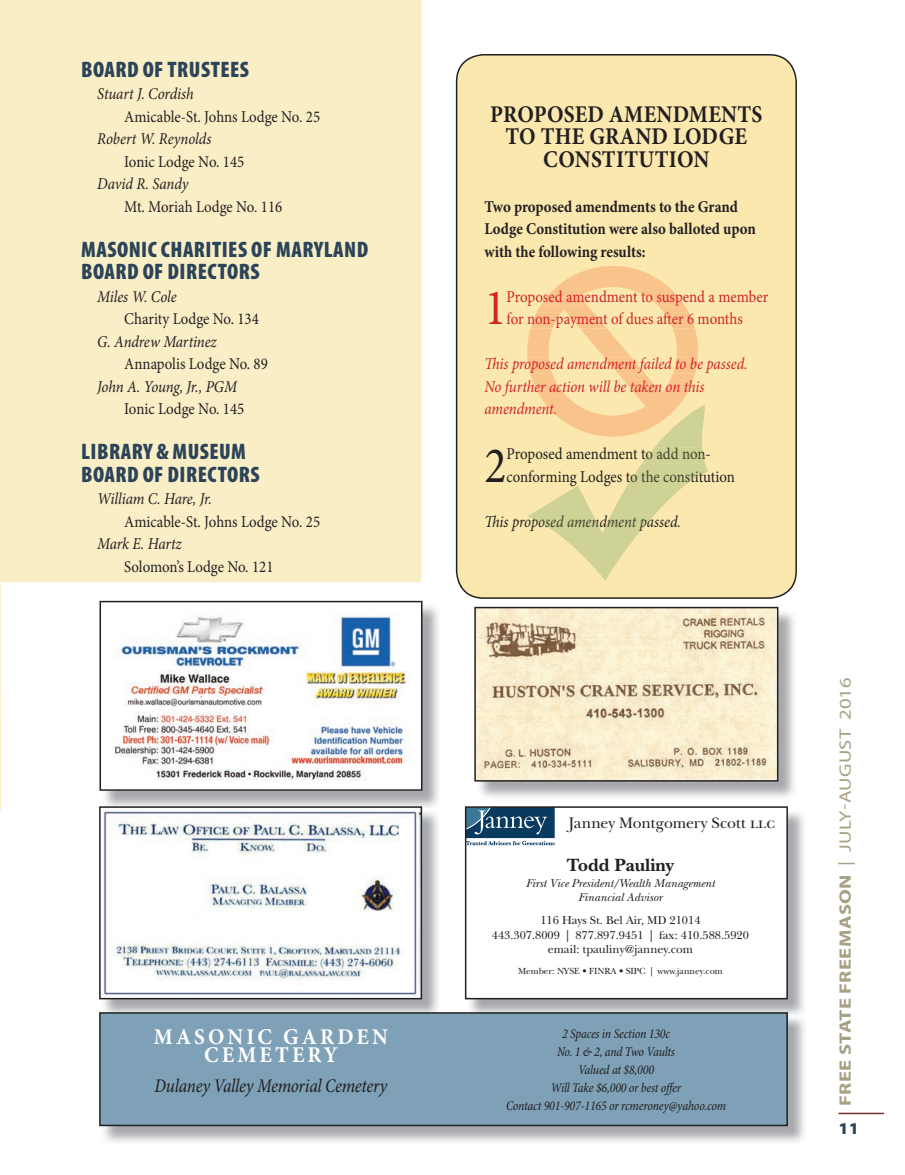
<style>
.page{position:relative;width:905px;height:1175px;background:#fff}
.page>*{position:absolute;margin:0;border:0;box-sizing:border-box;transform-origin:0 0}
.t1{font:51.15px "Minion Pro";color:#d1232a;scale:.9 1}
.t2{font:51.15px "Minion Pro";color:#231f20;scale:.9 1}
.t3{font:700 24px/22.5px "Minion Pro";letter-spacing:.01em;color:#231f20;text-align:center;scale:.9 1}
.t4{font:900 condensed 22.5px/22.5px "Myriad Pro";letter-spacing:.02em;color:#2b4459}
.t5{font:700 22.5px/18px "Minion Pro";letter-spacing:.15em;color:#fff;text-align:center;scale:.95 1}
.t6{font:italic condensed 19.5px "Minion Pro";letter-spacing:-.015em;color:#231f20;scale:.95 1}
.t7{font:700 18.45px "New Baskerville Std";color:#231f20}
.t8{font:16.5px "Minion Pro";color:#231f20;scale:.9 1}
.t9{font:italic 16.5px "Minion Pro";letter-spacing:-.01em;color:#231f20;scale:.9 1}
.t10{font:700 16.5px/22.5px "Minion Pro";color:#231f20;scale:.9 1}
.t11{font:italic 16.5px/22.5px "Minion Pro";letter-spacing:-.005em;color:#d72129;scale:.9 1}
.t12{font:16.5px/22.5px "Minion Pro";letter-spacing:-.005em;color:#d72129;scale:.9 1}
.t13{font:16.5px/22.5px "Minion Pro";letter-spacing:-.005em;color:#42442c;scale:.9 1}
.t14{font:700 16.5px "Myriad Pro";letter-spacing:.02em;color:#a6a085;scale:1.25 1}
.t15{font:italic 16.5px "Minion Pro";letter-spacing:-.005em;color:#42442c;scale:.9 1}
.t16{font:900 semi-expanded 16.5px "Myriad Pro";color:#2b4459}
.t17{font:15.9px "New Baskerville Std";letter-spacing:-.01em;color:#231f20}
.t18{font:italic condensed 13.5px/18px "Minion Pro";letter-spacing:-.015em;color:#231f20;text-align:center;scale:.95 1}
.t19{font:11.85px/14.2px "New Baskerville Std";color:#231f20;text-align:center}
.t20{font:italic 11.85px/13.2px "New Baskerville Std";color:#231f20;text-align:center}
.t21{font:9.3px "New Baskerville Std";color:#231f20}
.s1{font-weight:400}
</style>
<div class="page">
<hr style="left:838px;top:1112px;width:45px;height:2px;background:#702d2e">
<svg style="left:0;top:0;width:421px;height:810px;fill:#faeec6"></svg>
<div style="left:456px;top:54px;width:341px;height:545px;background:#fae8af"></div>
<svg style="left:527px;top:266px;width:181px;height:314px"></svg>
<img style="left:101px;top:603px;width:337px;height:409px">
<img style="left:102px;top:604px;width:317px;height:183px">
<div style="left:99px;top:601px;width:323px;height:189px;border:2px solid #231f20"></div>
<img style="left:476px;top:609px;width:318px;height:188px">
<img style="left:477px;top:610px;width:298px;height:168px">
<div style="left:474px;top:607px;width:304px;height:174px;border:2px solid #231f20"></div>
<img style="left:422px;top:808px;width:16px;height:1px">
<img style="left:102px;top:809px;width:317px;height:187px">
<div style="left:99px;top:806px;width:323px;height:193px;border:2px solid #231f20"></div>
<img style="left:467px;top:808px;width:337px;height:206px">
<div style="left:465px;top:807px;width:322px;height:191px;background:#fff"></div>
<svg style="left:468px;top:809px;width:86px;height:36px"></svg>
<div style="left:465px;top:806px;width:322px;height:193px;border:2px solid #231f20"></div>
<img style="left:101px;top:1018px;width:703px;height:124px">
<img style="left:787px;top:1014px;width:10px;height:4px">
<div style="left:100px;top:1012px;width:687px;height:113px;background:#7ea1b7"></div>
<div style="left:99px;top:1012px;width:688px;height:114px;border:2px solid #231f20"></div>
<h3 class="t4" style="left:81px;top:58px;width:169px">BOARD OF TRUSTEES</h3>
<p class="t9" style="left:97px;top:82px;width:109px">Stuart J. Cordish</p>
<p class="t8" style="left:124px;top:105px;width:219px">Amicable-St. Johns Lodge No. 25</p>
<p class="t9" style="left:97px;top:127px;width:128px">Robert W. Reynolds</p>
<p class="t8" style="left:124px;top:150px;width:135px">Ionic Lodge No. 145</p>
<p class="t9" style="left:97px;top:172px;width:103px">David R. Sandy</p>
<p class="t8" style="left:124px;top:195px;width:177px">Mt. Moriah Lodge No. 116</p>
<h3 class="t4" style="left:81px;top:238px;width:288px">MASONIC CHARITIES OF MARYLAND<br>BOARD OF DIRECTORS</h3>
<p class="t9" style="left:97px;top:285px;width:90px">Miles W. Cole</p>
<p class="t8" style="left:124px;top:308px;width:151px">Charity Lodge No. 134</p>
<p class="t9" style="left:97px;top:330px;width:134px">G. Andrew Martinez</p>
<p class="t8" style="left:124px;top:353px;width:161px">Annapolis Lodge No. 89</p>
<p class="t9" style="left:97px;top:375px;width:157px">John A. Young, Jr., PGM</p>
<p class="t8" style="left:124px;top:398px;width:135px">Ionic Lodge No. 145</p>
<h3 class="t4" style="left:81px;top:441px;width:180px">LIBRARY &amp; MUSEUM<br>BOARD OF DIRECTORS</h3>
<p class="t9" style="left:97px;top:487px;width:129px">William C. Hare, Jr.</p>
<p class="t8" style="left:124px;top:510px;width:219px">Amicable-St. Johns Lodge No. 25</p>
<p class="t9" style="left:97px;top:532px;width:95px">Mark E. Hartz</p>
<p class="t8" style="left:124px;top:555px;width:167px">Solomon’s Lodge No. 121</p>
<h3 class="t5" style="left:154px;top:1027px;width:248px">MASONIC GARDEN<br>CEMETERY</h3>
<p class="t6" style="left:154px;top:1074px;width:246px">Dulaney Valley Memorial Cemetery</p>
<h2 class="t3" style="left:490px;top:102px;width:304px">PROPOSED AMENDMENTS<br>TO THE GRAND LODGE<br>CONSTITUTION</h2>
<p class="t10" style="left:484px;top:195px;width:303px">Two proposed amendments to the Grand<br>Lodge Constitution were also balloted upon with the following results:</p>
<h1 class="t1" style="left:484px;top:273px;width:26px">1</h1>
<p class="t12" style="left:506px;top:285px;width:292px">Proposed amendment to suspend a member for non-payment of dues after 6 months</p>
<p class="t11" style="left:484px;top:352px;width:294px">This proposed amendment failed to be passed.<br>No further action will be taken on this amendment.</p>
<p class="t13" style="left:506px;top:443px;width:255px">Proposed amendment to add non&shy;conforming Lodges to the constitution</p>
<p class="t15" style="left:484px;top:510px;width:220px">This proposed amendment passed.</p>
<h1 class="t2" style="left:484px;top:431px;width:26px">2</h1>
<p class="t17" style="left:568px;top:813px;width:208px">Janney Montgomery Scott llc</p>
<p class="t7" style="left:566px;top:854px;width:109px">Todd Pauliny</p>
<p class="t20" style="left:526px;top:877px;width:190px">First Vice President/Wealth Management<br>Financial Advisor</p>
<p class="t19" style="left:492px;top:913px;width:259px">116 Hays St. Bel Air, MD 21014<br>443.307.8009 | 877.897.9451 | fax: 410.588.5920 email: tpauliny@janney.com</p>
<p class="t21" style="left:518px;top:965px;width:206px">Member: NYSE • FINRA • SIPC | www.janney.com</p>
<p class="t18" style="left:506px;top:1025px;width:233px">2 Spaces in Section 130c<br>No. 1 &amp; 2, and Two Vaults<br>Valued at $8,000<br>Will Take $6,000 or best offer<br>Contact 901-907-1165 or rcmeroney@yahoo.com</p>
<p class="t14" style="left:834px;top:1106px;width:344px;rotate:-90deg">FREE STATE FREEMASON <span class="s1">| JULY-AUGUST 2016</span></p>
<p class="t16" style="left:838px;top:1119px;width:22px">11</p>
</div>
